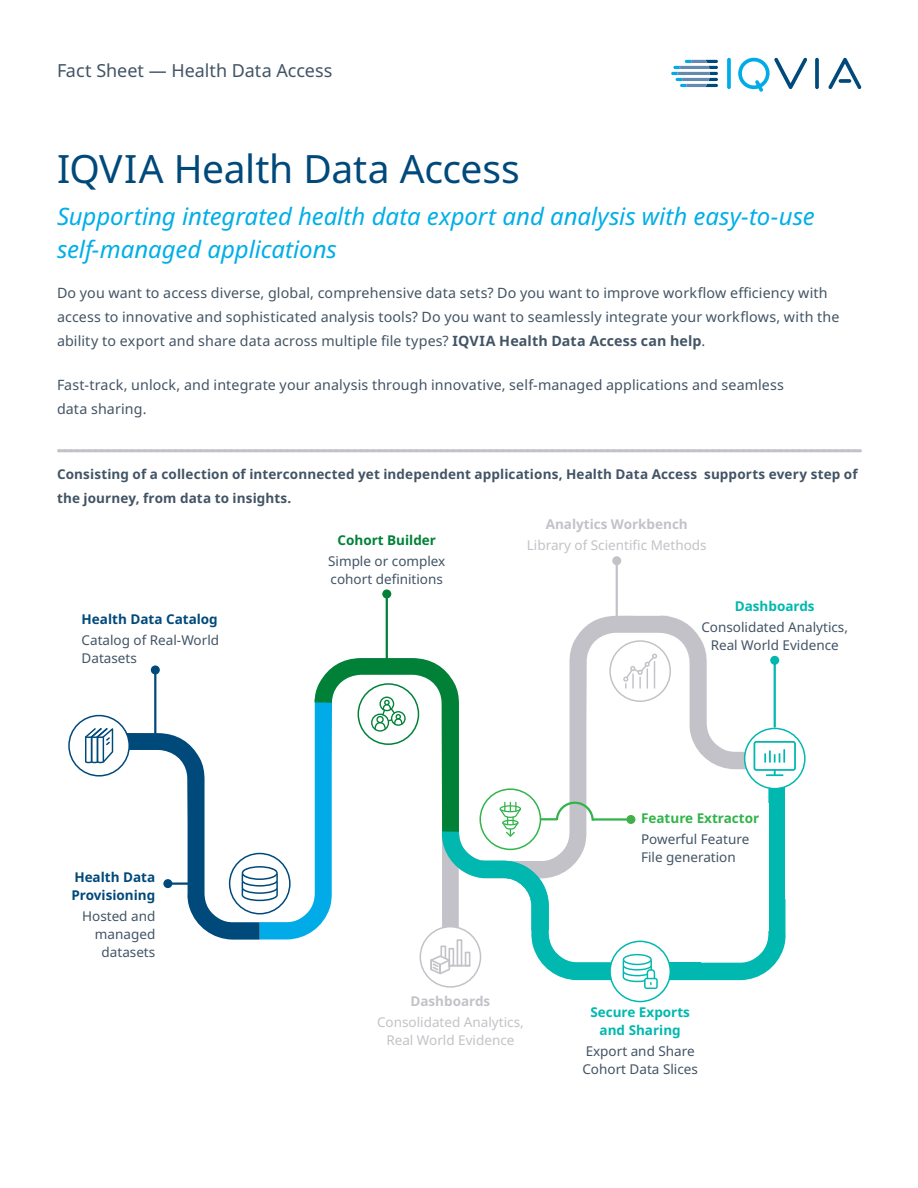
<style>
.page{position:relative;width:918px;height:1188px;background:#fff}
.page>*{position:absolute;margin:0;border:0;box-sizing:border-box;transform-origin:0 0}
.t1{font:39px "Noto Sans";letter-spacing:-.005em;color:#00497b}
.t2{font:italic 24px/33px "Noto Sans";letter-spacing:-.005em;color:#00aee8}
.t3{font:18px "Noto Sans";color:#425465}
.t4{font:14.25px/24px "Noto Sans";letter-spacing:.01em;color:#425465}
.t5{font:13.5px/18px "Noto Sans";color:#425465}
.t6{font:700 13.5px/24px "Noto Sans";letter-spacing:.01em;color:#425465}
.t7{font:13.5px/18px "Noto Sans";color:#c3c2c8;text-align:center}
.t8{font:700 13.5px/18px "Noto Sans";color:#00497b}
.t9{font:700 13.5px/18px "Noto Sans";color:#00b8af;text-align:center}
.t10{font:700 13.5px "Noto Sans";color:#c3c2c8}
.t11{font:700 13.5px "Noto Sans";color:#31b44a}
.t12{font:700 13.5px "Noto Sans";color:#018138}
.s1{font-weight:700}
</style>
<div class="page">
<hr style="left:386px;top:594px;width:2px;height:66px;background:#018138">
<div style="left:382px;top:589px;width:9px;height:9px;background:#018138;border-radius:50%"></div>
<hr style="left:616px;top:561px;width:2px;height:66px;background:#c3c2c8">
<div style="left:612px;top:556px;width:9px;height:9px;background:#c3c2c8;border-radius:50%"></div>
<svg style="left:85px;top:616px;width:721px;height:373px"></svg>
<svg style="left:59px;top:449px;width:801px;height:3px;background:#c7c6cb"></svg>
<svg style="left:727px;top:58px;width:4px;height:31px"></svg>
<svg style="left:815px;top:58px;width:4px;height:31px"></svg>
<svg style="left:738px;top:58px;width:69px;height:34px"></svg>
<svg style="left:828px;top:58px;width:33px;height:31px"></svg>
<svg style="left:671px;top:60px;width:47px;height:27px"></svg>
<p class="t3" style="left:57px;top:60px;width:277px">Fact Sheet — Health Data Access</p>
<h1 class="t1" style="left:57px;top:147px;width:464px">IQVIA Health Data Access</h1>
<h2 class="t2" style="left:57px;top:200px;width:759px">Supporting integrated health data export and analysis with easy-to-use self-managed applications</h2>
<p class="t4" style="left:57px;top:281px;width:784px">Do you want to access diverse, global, comprehensive data sets? Do you want to improve workflow efficiency with access to innovative and sophisticated analysis tools? Do you want to seamlessly integrate your workflows, with the ability to export and share data across multiple file types? <span class="s1">IQVIA Health Data Access can help</span>.</p>
<p class="t4" style="left:57px;top:373px;width:729px">Fast-track, unlock, and integrate your analysis through innovative, self-managed applications and seamless data sharing.</p>
<p class="t6" style="left:57px;top:463px;width:802px">Consisting of a collection of interconnected yet independent applications, Health Data Access supports every step of the journey, from data to insights.</p>
<p class="t8" style="left:82px;top:610px;width:138px">Health Data Catalog</p>
<p class="t5" style="left:82px;top:631px;width:139px">Catalog of Real-World<br>Datasets</p>
<p class="t8" style="left:72px;top:868px;width:85px">Health Data<br>Provisioning</p>
<p class="t5" style="left:82px;top:907px;width:75px;text-align:right">Hosted and managed datasets</p>
<p class="t12" style="left:338px;top:532px;width:100px">Cohort Builder</p>
<p class="t5" style="left:328px;top:552px;width:119px">Simple or complex cohort definitions</p>
<p class="t10" style="left:546px;top:516px;width:144px">Analytics Workbench</p>
<p class="t7" style="left:527px;top:536px;width:181px">Library of Scientific Methods</p>
<p class="t9" style="left:735px;top:598px;width:81px">Dashboards</p>
<p class="t5" style="left:701px;top:619px;width:148px;text-align:center">Consolidated Analytics,<br>Real World Evidence</p>
<p class="t11" style="left:641px;top:811px;width:120px">Feature Extractor</p>
<p class="t5" style="left:641px;top:831px;width:110px">Powerful Feature<br>File generation</p>
<p class="t10" style="left:410px;top:993px;width:81px">Dashboards</p>
<p class="t7" style="left:377px;top:1013px;width:148px">Consolidated Analytics,<br>Real World Evidence</p>
<p class="t9" style="left:590px;top:1004px;width:101px">Secure Exports and Sharing</p>
<p class="t5" style="left:582px;top:1043px;width:117px">Export and Share<br>Cohort Data Slices</p>
</div>
